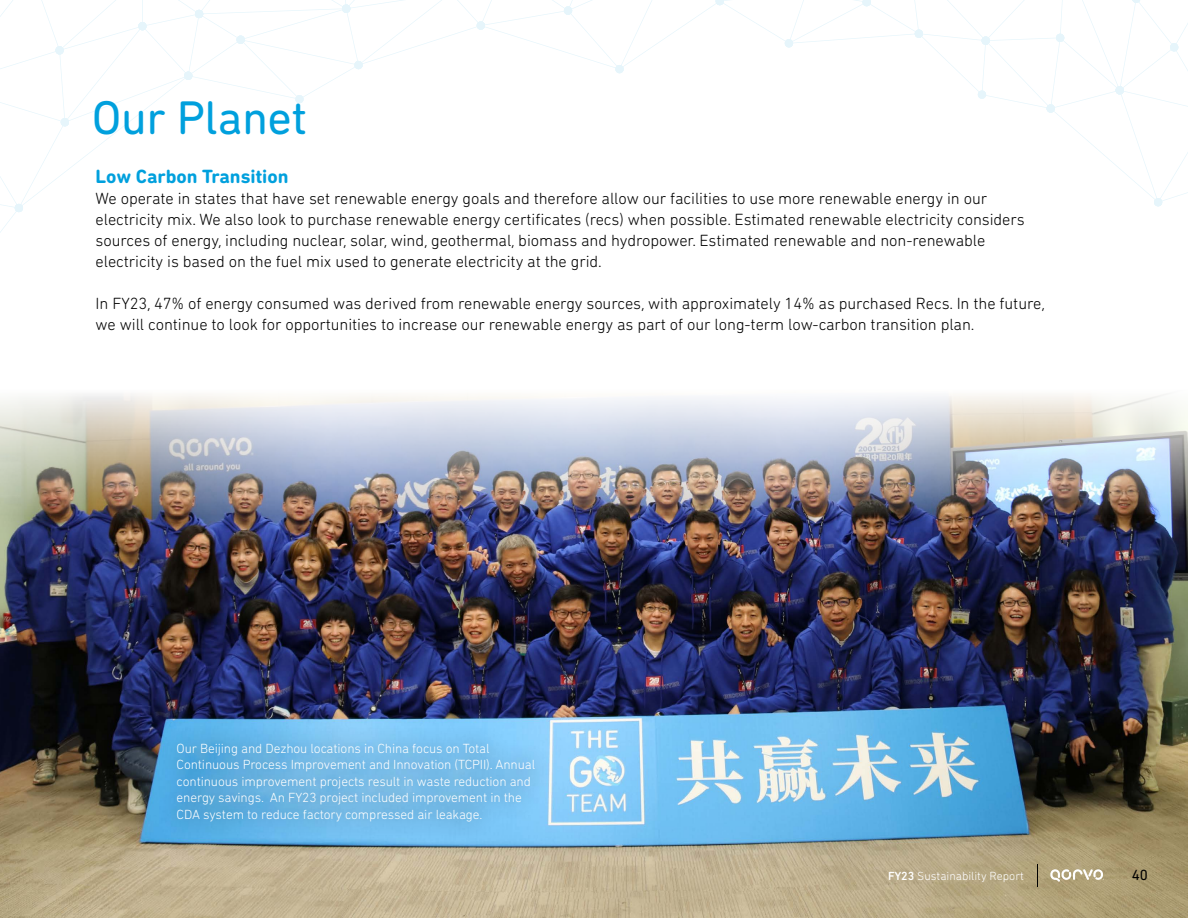
<style>
.page{position:relative;width:1188px;height:918px;background:#fff}
.page>*{position:absolute;margin:0;border:0;box-sizing:border-box;transform-origin:0 0}
.t1{font:48px "DIN Next Rounded LT Pro";letter-spacing:-.01em;color:#00a0dd}
.t2{font:700 19.5px "DIN Next Rounded LT Pro";color:#00a0dd}
.t3{font:300 16.5px/21px "DIN Next Rounded LT Pro";letter-spacing:-.005em;color:#000}
.t4{font:15px "DIN Next Rounded LT Pro";color:#000}
.t5{font:300 13.5px/16.5px "DIN Next Rounded LT Pro";letter-spacing:-.01em;color:#fff}
.t6{font:300 12px "DIN Next Rounded LT Pro";color:#fff}
.s1{font-weight:500}
</style>
<div class="page">
<img style="left:0;top:394px;width:1188px;height:524px">
<svg style="left:0;top:0;width:1188px;height:233px"></svg>
<div style="left:156px;top:722px;width:399px;height:120px;background:#000;opacity:.31"></div>
<svg style="left:1050px;top:869px;width:54px;height:13px"></svg>
<svg style="left:1037px;top:864px;width:1px;height:22px"></svg>
<h1 class="t1" style="left:92px;top:90px;width:217px">Our Planet</h1>
<p class="t2" style="left:96px;top:165px;width:194px">Low Carbon Transition</p>
<p class="t3" style="left:96px;top:188px;width:931px">We operate in states that have set renewable energy goals and therefore allow our facilities to use more renewable energy in our electricity mix. We also look to purchase renewable energy certificates (recs) when possible. Estimated renewable electricity considers sources of energy, including nuclear, solar, wind, geothermal, biomass and hydropower. Estimated renewable and non-renewable electricity is based on the fuel mix used to generate electricity at the grid.</p>
<p class="t3" style="left:96px;top:293px;width:951px">In FY23, 47% of energy consumed was derived from renewable energy sources, with approximately 14% as purchased Recs. In the future, we will continue to look for opportunities to increase our renewable energy as part of our long-term low-carbon transition plan.</p>
<p class="t5" style="left:177px;top:740px;width:360px">Our Beijing and Dezhou locations in China focus on Total Continuous Process Improvement and Innovation (TCPII). Annual continuous improvement projects result in waste reduction and energy savings. An FY23 project included improvement in the CDA system to reduce factory compressed air leakage.</p>
<p class="t6" style="left:888px;top:869px;width:137px"><span class="s1">FY23</span> Sustainability Report</p>
<p class="t4" style="left:1132px;top:866px;width:18px">40</p>
</div>
